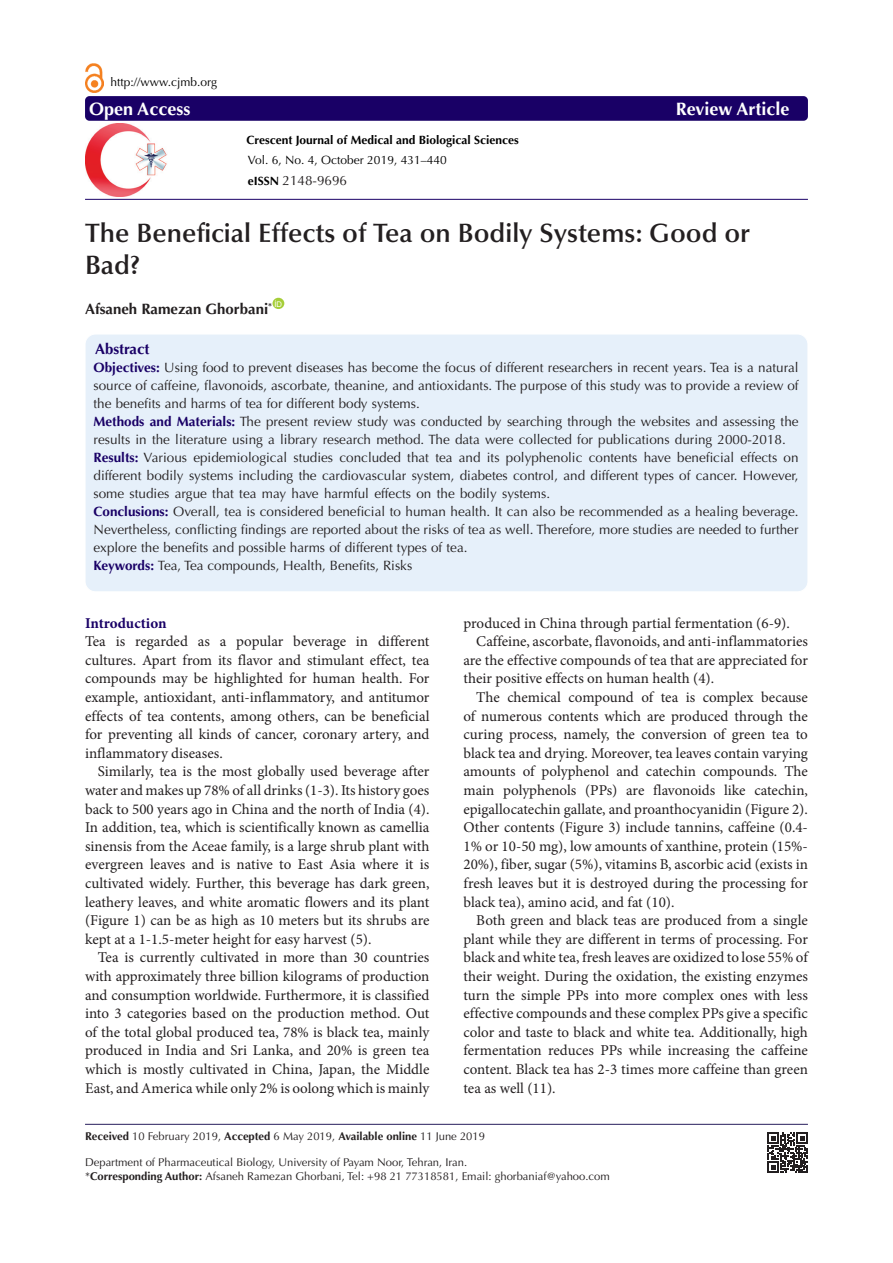
<style>
.page{position:relative;width:893px;height:1263px;background:#fff}
.page>*{position:absolute;margin:0;border:0;box-sizing:border-box;transform-origin:0 0}
.Pa3{font:600 26.7px/31.5px "Optima LT Std";color:#231f20}
.t1{font:700 18px "Optima LT Std";color:#fff}
.t2{font:15px/18.6px "Minion Pro";letter-spacing:-.005em;color:#231f20;text-align:justify}
.t3{font:700 15px "Optima LT Std";color:#231f20}
.t4{font:700 15px "Minion Pro";letter-spacing:-.005em;color:#190066}
.t5{font:700 15px "Optima LT Std";color:#190066}
.t6{font:13.5px/18px "Optima LT Std";color:#231f20;text-align:justify}
.t7{font:12px "Optima LT Std";color:#000}
.t8{font:700 12px "Optima LT Std";color:#000}
.t9{font:11.25px "Optima LT Std";color:#231f20}
.t10{font:7.8px "Arial";color:#fff}
.s1{font-weight:700;font-size:12px;color:#000}
.s2{font-weight:700;color:#190066}
.s3{font-weight:700}
</style>
<div class="page">
<div style="left:85px;top:334px;width:723px;height:258px;background:#e6f0fa;border-radius:10px"></div>
<div style="left:85px;top:334px;width:723px;height:258px;border:1px solid #fff;border-radius:10px"></div>
<div style="left:273px;top:298px;width:11px;height:11px;background:#a6ce39;border-radius:50%"></div>
<div style="left:85px;top:96px;width:723px;height:25px;background:#190066;border-radius:4px"></div>
<hr style="left:85px;top:199px;width:723px;height:1px;background:#190066">
<hr style="left:85px;top:1124px;width:723px;height:1px;background:#261d5c">
<img style="left:85px;top:63px;width:19px;height:30px">
<img style="left:85px;top:124px;width:82px;height:72px">
<svg style="left:768px;top:1132px;width:40px;height:41px"></svg>
<p class="t7" style="left:111px;top:75px;width:108px">http://www.cjmb.org</p>
<p class="t1" style="left:89px;top:98px;width:103px">Open Access</p>
<p class="t1" style="left:676px;top:98px;width:115px">Review Article</p>
<p class="t8" style="left:247px;top:132px;width:274px">Crescent Journal of Medical and Biological Sciences</p>
<p class="t7" style="left:248px;top:153px;width:200px">Vol. 6, No. 4, October 2019, 431–440</p>
<p class="t6" style="left:248px;top:171px;width:101px"><span class="s1">eISSN</span> 2148-9696</p>
<p class="Pa3" style="left:85px;top:218px;width:667px">The Beneficial Effects of Tea on Bodily Systems: Good or<br>Bad?</p>
<p class="t3" style="left:85px;top:300px;width:189px">Afsaneh Ramezan Ghorbani<sup>*</sup></p>
<p class="t10" style="left:274px;top:298px;width:9px">ID</p>
<p class="t5" style="left:95px;top:340px;width:56px">Abstract</p>
<p class="t6" style="left:94px;top:358px;width:707px"><span class="s2">Objectives:</span> Using food to prevent diseases has become the focus of different researchers in recent years. Tea is a natural source of caffeine, flavonoids, ascorbate, theanine, and antioxidants. The purpose of this study was to provide a review of the benefits and harms of tea for different body systems.</p>
<p class="t6" style="left:94px;top:412px;width:707px"><span class="s2">Methods and Materials:</span> The present review study was conducted by searching through the websites and assessing the results in the literature using a library research method. The data were collected for publications during 2000-2018.</p>
<p class="t6" style="left:94px;top:448px;width:707px"><span class="s2">Results:</span> Various epidemiological studies concluded that tea and its polyphenolic contents have beneficial effects on different bodily systems including the cardiovascular system, diabetes control, and different types of cancer. However, some studies argue that tea may have harmful effects on the bodily systems.</p>
<p class="t6" style="left:94px;top:502px;width:706px"><span class="s2">Conclusions:</span> Overall, tea is considered beneficial to human health. It can also be recommended as a healing beverage.<br>Nevertheless, conflicting findings are reported about the risks of tea as well. Therefore, more studies are needed to further explore the benefits and possible harms of different types of tea.</p>
<p class="t6" style="left:94px;top:556px;width:320px"><span class="s2">Keywords:</span> Tea, Tea compounds, Health, Benefits, Risks</p>
<p class="t4" style="left:85px;top:612px;width:83px">Introduction</p>
<p class="t2" style="left:85px;top:632px;width:346px">Tea is regarded as a popular beverage in different cultures. Apart from its flavor and stimulant effect, tea compounds may be highlighted for human health. For example, antioxidant, anti-inflammatory, and antitumor effects of tea contents, among others, can be beneficial for preventing all kinds of cancer, coronary artery, and inflammatory diseases.</p>
<p class="t2" style="left:85px;top:762px;width:346px;text-indent:13px">Similarly, tea is the most globally used beverage after water and makes up 78% of all drinks (1-3). Its history goes back to 500 years ago in China and the north of India (4).<br>In addition, tea, which is scientifically known as camellia sinensis from the Aceae family, is a large shrub plant with evergreen leaves and is native to East Asia where it is cultivated widely. Further, this beverage has dark green, leathery leaves, and white aromatic flowers and its plant (Figure 1) can be as high as 10 meters but its shrubs are kept at a 1-1.5-meter height for easy harvest (5).</p>
<p class="t2" style="left:85px;top:948px;width:346px;text-indent:13px">Tea is currently cultivated in more than 30 countries with approximately three billion kilograms of production and consumption worldwide. Furthermore, it is classified into 3 categories based on the production method. Out of the total global produced tea, 78% is black tea, mainly produced in India and Sri Lanka, and 20% is green tea which is mostly cultivated in China, Japan, the Middle East, and America while only 2% is oolong which is mainly</p>
<p class="t2" style="left:463px;top:613px;width:328px">produced in China through partial fermentation (6-9).</p>
<p class="t2" style="left:463px;top:632px;width:346px;text-indent:13px">Caffeine, ascorbate, flavonoids, and anti-inflammatories are the effective compounds of tea that are appreciated for their positive effects on human health (4).</p>
<p class="t2" style="left:463px;top:688px;width:346px;text-indent:13px">The chemical compound of tea is complex because of numerous contents which are produced through the curing process, namely, the conversion of green tea to black tea and drying. Moreover, tea leaves contain varying amounts of polyphenol and catechin compounds. The main polyphenols (PPs) are flavonoids like catechin, epigallocatechin gallate, and proanthocyanidin (Figure 2).<br>Other contents (Figure 3) include tannins, caffeine (0.4- 1% or 10-50 mg), low amounts of xanthine, protein (15%- 20%), fiber, sugar (5%), vitamins B, ascorbic acid (exists in fresh leaves but it is destroyed during the processing for black tea), amino acid, and fat (10).</p>
<p class="t2" style="left:463px;top:911px;width:346px;text-indent:13px">Both green and black teas are produced from a single plant while they are different in terms of processing. For black and white tea, fresh leaves are oxidized to lose 55% of their weight. During the oxidation, the existing enzymes turn the simple PPs into more complex ones with less effective compounds and these complex PPs give a specific color and taste to black and white tea. Additionally, high fermentation reduces PPs while increasing the caffeine content. Black tea has 2-3 times more caffeine than green tea as well (11).</p>
<p class="t9" style="left:85px;top:1129px;width:401px"><span class="s3">Received</span> 10 February 2019, <span class="s3">Accepted</span> 6 May 2019, <span class="s3">Available online</span> 11 June 2019</p>
<p class="t9" style="left:85px;top:1156px;width:384px">Department of Pharmaceutical Biology, University of Payam Noor, Tehran, Iran.</p>
<p class="t9" style="left:85px;top:1170px;width:526px">*<span class="s3">Corresponding Author:</span> Afsaneh Ramezan Ghorbani, Tel: +98 21 77318581, Email: ghorbaniaf@yahoo.com</p>
</div>
